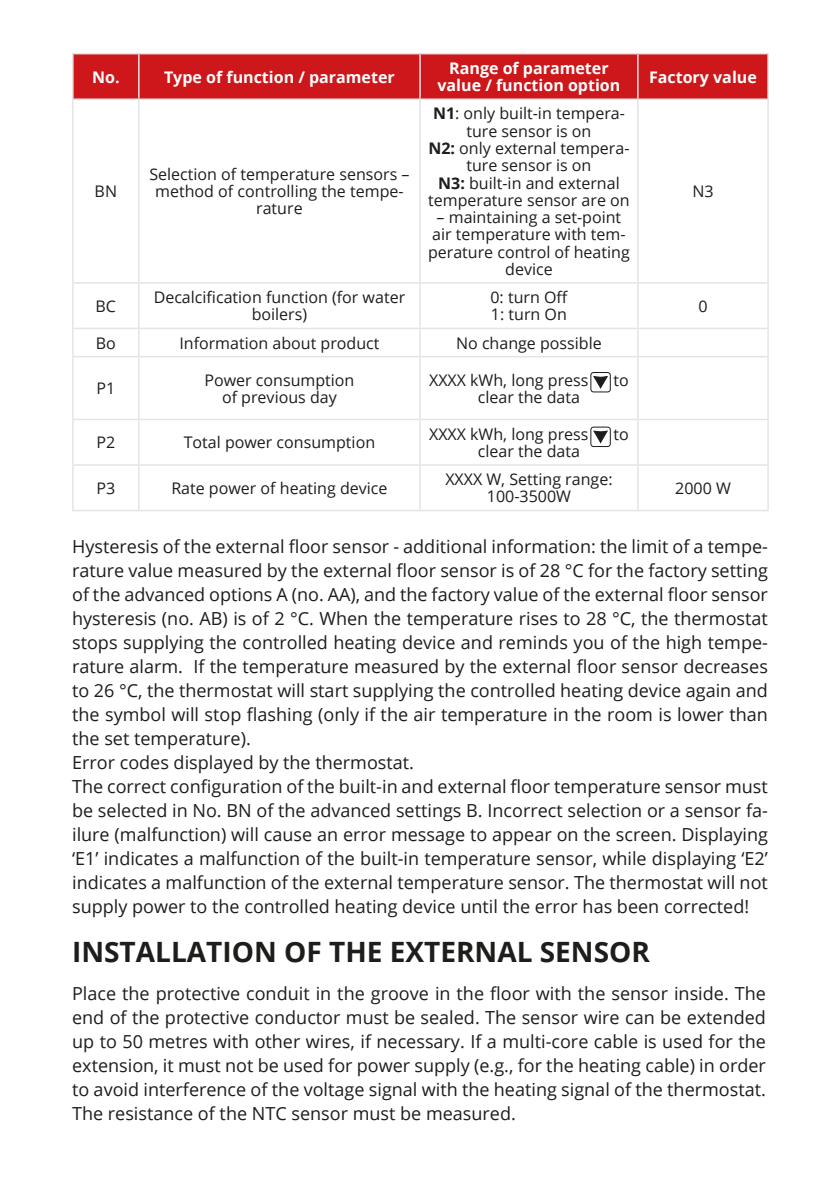
<style>
.page{position:relative;width:840px;height:1191px;background:#fff}
.page>*{position:absolute;margin:0;border:0;box-sizing:border-box;transform-origin:0 0}
.t1{font:700 28px "Open Sans";color:#1d1d1b}
.t2{font:18px/24px "Open Sans";color:#1d1d1b}
.t3{font:16px/17.2px "Open Sans";color:#1d1d1b;text-align:center}
.t4{font:700 16px/17.2px "Open Sans";color:#fff;text-align:center}
.s1{font-weight:700}
</style>
<div class="page">
<div style="left:74px;top:54px;width:692px;height:44px;background:#cd171a"></div>
<hr style="left:72px;top:53px;width:67px;height:1px;background:#e4e4e3">
<hr style="left:72px;top:54px;width:2px;height:44px;background:#e4e4e3">
<hr style="left:139px;top:53px;width:281px;height:1px;background:#e4e4e3">
<hr style="left:138px;top:54px;width:1px;height:44px;background:#e4e4e3">
<hr style="left:420px;top:53px;width:217px;height:1px;background:#e4e4e3">
<hr style="left:419px;top:54px;width:1px;height:44px;background:#e4e4e3">
<hr style="left:637px;top:53px;width:131px;height:1px;background:#e4e4e3">
<hr style="left:636px;top:54px;width:2px;height:44px;background:#e4e4e3">
<hr style="left:766px;top:54px;width:2px;height:44px;background:#e4e4e3">
<hr style="left:72px;top:98px;width:67px;height:2px;background:#e4e4e3">
<hr style="left:72px;top:100px;width:2px;height:182px;background:#e4e4e3">
<hr style="left:139px;top:98px;width:281px;height:2px;background:#e4e4e3">
<hr style="left:138px;top:100px;width:1px;height:182px;background:#e4e4e3">
<hr style="left:420px;top:98px;width:217px;height:2px;background:#e4e4e3">
<hr style="left:419px;top:100px;width:1px;height:182px;background:#e4e4e3">
<hr style="left:637px;top:98px;width:131px;height:2px;background:#e4e4e3">
<hr style="left:636px;top:100px;width:2px;height:182px;background:#e4e4e3">
<hr style="left:766px;top:100px;width:2px;height:182px;background:#e4e4e3">
<hr style="left:72px;top:282px;width:67px;height:2px;background:#e4e4e3">
<hr style="left:72px;top:284px;width:2px;height:44px;background:#e4e4e3">
<hr style="left:139px;top:282px;width:281px;height:2px;background:#e4e4e3">
<hr style="left:138px;top:284px;width:1px;height:44px;background:#e4e4e3">
<hr style="left:420px;top:282px;width:217px;height:2px;background:#e4e4e3">
<hr style="left:419px;top:284px;width:1px;height:44px;background:#e4e4e3">
<hr style="left:637px;top:282px;width:131px;height:2px;background:#e4e4e3">
<hr style="left:636px;top:284px;width:2px;height:44px;background:#e4e4e3">
<hr style="left:766px;top:284px;width:2px;height:44px;background:#e4e4e3">
<hr style="left:72px;top:328px;width:67px;height:1px;background:#e4e4e3">
<hr style="left:72px;top:329px;width:2px;height:27px;background:#e4e4e3">
<hr style="left:139px;top:328px;width:281px;height:1px;background:#e4e4e3">
<svg style="left:138px;top:329px;width:1px;height:27px"></svg>
<hr style="left:420px;top:328px;width:217px;height:1px;background:#e4e4e3">
<svg style="left:419px;top:329px;width:1px;height:27px"></svg>
<hr style="left:637px;top:328px;width:131px;height:1px;background:#e4e4e3">
<hr style="left:636px;top:329px;width:2px;height:27px;background:#e4e4e3">
<hr style="left:766px;top:329px;width:2px;height:27px;background:#e4e4e3">
<hr style="left:72px;top:356px;width:67px;height:1px;background:#e4e4e3">
<hr style="left:72px;top:357px;width:2px;height:62px;background:#e4e4e3">
<hr style="left:139px;top:356px;width:281px;height:1px;background:#e4e4e3">
<hr style="left:138px;top:357px;width:1px;height:62px;background:#e4e4e3">
<hr style="left:420px;top:356px;width:217px;height:1px;background:#e4e4e3">
<hr style="left:419px;top:357px;width:1px;height:62px;background:#e4e4e3">
<hr style="left:637px;top:356px;width:131px;height:1px;background:#e4e4e3">
<hr style="left:636px;top:357px;width:2px;height:62px;background:#e4e4e3">
<hr style="left:766px;top:357px;width:2px;height:62px;background:#e4e4e3">
<hr style="left:72px;top:419px;width:67px;height:1px;background:#e4e4e3">
<hr style="left:72px;top:420px;width:2px;height:44px;background:#e4e4e3">
<hr style="left:139px;top:419px;width:281px;height:1px;background:#e4e4e3">
<hr style="left:138px;top:420px;width:1px;height:44px;background:#e4e4e3">
<hr style="left:420px;top:419px;width:217px;height:1px;background:#e4e4e3">
<hr style="left:419px;top:420px;width:1px;height:44px;background:#e4e4e3">
<hr style="left:637px;top:419px;width:131px;height:1px;background:#e4e4e3">
<hr style="left:636px;top:420px;width:2px;height:44px;background:#e4e4e3">
<hr style="left:766px;top:420px;width:2px;height:44px;background:#e4e4e3">
<hr style="left:72px;top:464px;width:67px;height:2px;background:#e4e4e3">
<hr style="left:72px;top:466px;width:2px;height:44px;background:#e4e4e3">
<hr style="left:139px;top:464px;width:281px;height:2px;background:#e4e4e3">
<hr style="left:138px;top:466px;width:1px;height:44px;background:#e4e4e3">
<hr style="left:420px;top:464px;width:217px;height:2px;background:#e4e4e3">
<hr style="left:419px;top:466px;width:1px;height:44px;background:#e4e4e3">
<hr style="left:637px;top:464px;width:131px;height:2px;background:#e4e4e3">
<hr style="left:636px;top:466px;width:2px;height:44px;background:#e4e4e3">
<hr style="left:766px;top:466px;width:2px;height:44px;background:#e4e4e3">
<hr style="left:72px;top:510px;width:67px;height:1px;background:#e4e4e3">
<hr style="left:139px;top:510px;width:281px;height:1px;background:#e4e4e3">
<hr style="left:420px;top:510px;width:217px;height:1px;background:#e4e4e3">
<hr style="left:637px;top:510px;width:131px;height:1px;background:#e4e4e3">
<div style="left:590px;top:372px;width:20px;height:20px;border:1px solid #1d1d1b;border-radius:3px"></div>
<svg style="left:593px;top:376px;width:14px;height:13px"></svg>
<div style="left:590px;top:426px;width:20px;height:21px;border:1px solid #1d1d1b;border-radius:3px"></div>
<svg style="left:593px;top:431px;width:14px;height:13px"></svg>
<p class="t4" style="left:92px;top:68px;width:29px">No.</p>
<p class="t4" style="left:164px;top:68px;width:232px">Type of function / parameter</p>
<p class="t4" style="left:437px;top:59px;width:184px">Range of parameter value / function option</p>
<p class="t4" style="left:648px;top:68px;width:109px">Factory value</p>
<p class="t3" style="left:95px;top:182px;width:24px">BN</p>
<p class="t3" style="left:149px;top:165px;width:261px">Selection of temperature sensors – method of controlling the tempe&shy;rature</p>
<p class="t3" style="left:428px;top:105px;width:203px"><span class="s1">N1</span>: only built-in tempera&shy;ture sensor is on<br><span class="s1">N2:</span> only external tempera&shy;ture sensor is on<br><span class="s1">N3:</span> built-in and external temperature sensor are on</p>
<p class="t3" style="left:428px;top:208px;width:203px">– maintaining a set-point air temperature with tem&shy;perature control of heating device</p>
<p class="t3" style="left:692px;top:182px;width:23px">N3</p>
<p class="t3" style="left:95px;top:297px;width:22px">BC</p>
<p class="t3" style="left:154px;top:288px;width:253px">Decalcification function (for water boilers)</p>
<p class="t3" style="left:490px;top:288px;width:79px;text-align:left">0: turn Off<br>1: turn On</p>
<p class="t3" style="left:698px;top:297px;width:11px">0</p>
<p class="t3" style="left:96px;top:334px;width:22px">Bo</p>
<p class="t3" style="left:179px;top:334px;width:201px">Information about product</p>
<p class="t3" style="left:456px;top:334px;width:147px">No change possible</p>
<p class="t3" style="left:96px;top:379px;width:20px">P1</p>
<p class="t3" style="left:204px;top:371px;width:151px">Power consumption of previous day</p>
<p class="t3" style="left:429px;top:371px;width:161px">XXXX kWh, long press</p>
<p class="t3" style="left:613px;top:371px;width:17px">to</p>
<p class="t3" style="left:477px;top:388px;width:104px">clear the data</p>
<p class="t3" style="left:96px;top:433px;width:20px">P2</p>
<p class="t3" style="left:183px;top:433px;width:193px">Total power consumption</p>
<p class="t3" style="left:429px;top:425px;width:161px">XXXX kWh, long press</p>
<p class="t3" style="left:613px;top:425px;width:17px">to</p>
<p class="t3" style="left:477px;top:442px;width:104px">clear the data</p>
<p class="t3" style="left:96px;top:479px;width:20px">P3</p>
<p class="t3" style="left:171px;top:479px;width:217px">Rate power of heating device</p>
<p class="t3" style="left:445px;top:470px;width:169px">XXXX W, Setting range:<br>100-3500W</p>
<p class="t3" style="left:674px;top:479px;width:57px">2000 W</p>
<p class="t2" style="left:72px;top:534px;width:697px">Hysteresis of the external floor sensor - additional information: the limit of a tempe&shy;rature value measured by the external floor sensor is of 28 °C for the factory setting of the advanced options A (no. AA), and the factory value of the external floor sensor hysteresis (no. AB) is of 2 °C. When the temperature rises to 28 °C, the thermostat stops supplying the controlled heating device and reminds you of the high tempe&shy;rature alarm. If the temperature measured by the external floor sensor decreases to 26 °C, the thermostat will start supplying the controlled heating device again and the symbol will stop flashing (only if the air temperature in the room is lower than the set temperature).<br>Error codes displayed by the thermostat.<br>The correct configuration of the built-in and external floor temperature sensor must be selected in No. BN of the advanced settings B. Incorrect selection or a sensor fa&shy;ilure (malfunction) will cause an error message to appear on the screen. Displaying ‘E1’ indicates a malfunction of the built-in temperature sensor, while displaying ‘E2’ indicates a malfunction of the external temperature sensor. The thermostat will not supply power to the controlled heating device until the error has been corrected!</p>
<h1 class="t1" style="left:72px;top:931px;width:579px">INSTALLATION OF THE EXTERNAL SENSOR</h1>
<p class="t2" style="left:72px;top:980px;width:695px;text-align:justify">Place the protective conduit in the groove in the floor with the sensor inside. The end of the protective conductor must be sealed. The sensor wire can be extended up to 50 metres with other wires, if necessary. If a multi-core cable is used for the extension, it must not be used for power supply (e.g., for the heating cable) in order to avoid interference of the voltage signal with the heating signal of the thermostat.<br>The resistance of the NTC sensor must be measured.</p>
</div>
